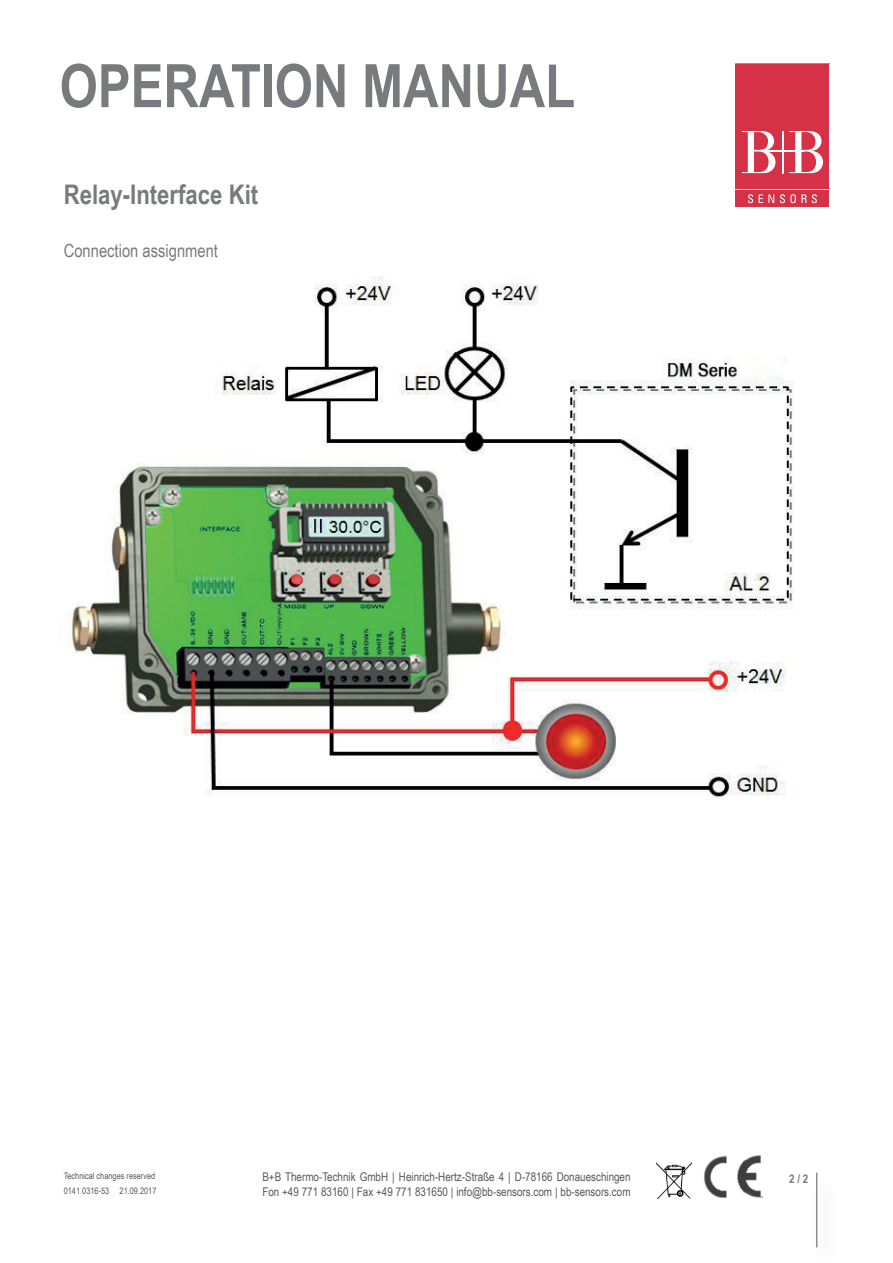
<style>
.page{position:relative;width:893px;height:1263px;background:#fff}
.page>*{position:absolute;margin:0;border:0;box-sizing:border-box;transform-origin:0 0}
.t1{font:700 60px "Arial Narrow";color:#787a7d}
.t2{font:700 27px "Arial Narrow";color:#787a7d}
.t3{font:18px "Arial Narrow";color:#787a7d}
.t4{font:12px/14.4px "Arial Narrow";color:#57585a}
.t5{font:700 12px "Arial Narrow";color:#787a7d}
.t6{font:9px/15px "Arial Narrow";color:#57585a}
</style>
<div class="page">
<img style="left:70px;top:276px;width:724px;height:523px">
<div style="left:736px;top:190px;width:93px;height:17px;background:#d63247"></div>
<svg style="left:736px;top:64px;width:93px;height:139px"></svg>
<hr style="left:816px;top:1172px;width:1px;height:75px;background:#57585a">
<img style="left:704px;top:1155px;width:59px;height:43px">
<img style="left:656px;top:1162px;width:35px;height:36px">
<h1 class="t1" style="left:60px;top:41px;width:517px">OPERATION MANUAL</h1>
<h2 class="t2" style="left:64px;top:174px;width:196px">Relay-Interface Kit</h2>
<h3 class="t3" style="left:64px;top:237px;width:156px">Connection assignment</h3>
<p class="t6" style="left:64px;top:1168px;width:94px">Technical changes reserved<br>0141 0316-53 21.09.2017</p>
<p class="t4" style="left:262px;top:1169px;width:370px">B+B Thermo-Technik GmbH | Heinrich-Hertz-Straße 4 | D-78166 Donaueschingen<br>Fon +49 771 83160 | Fax +49 771 831650 | info@bb-sensors.com | bb-sensors.com</p>
<p class="t5" style="left:789px;top:1170px;width:21px">2 / 2</p>
</div>
